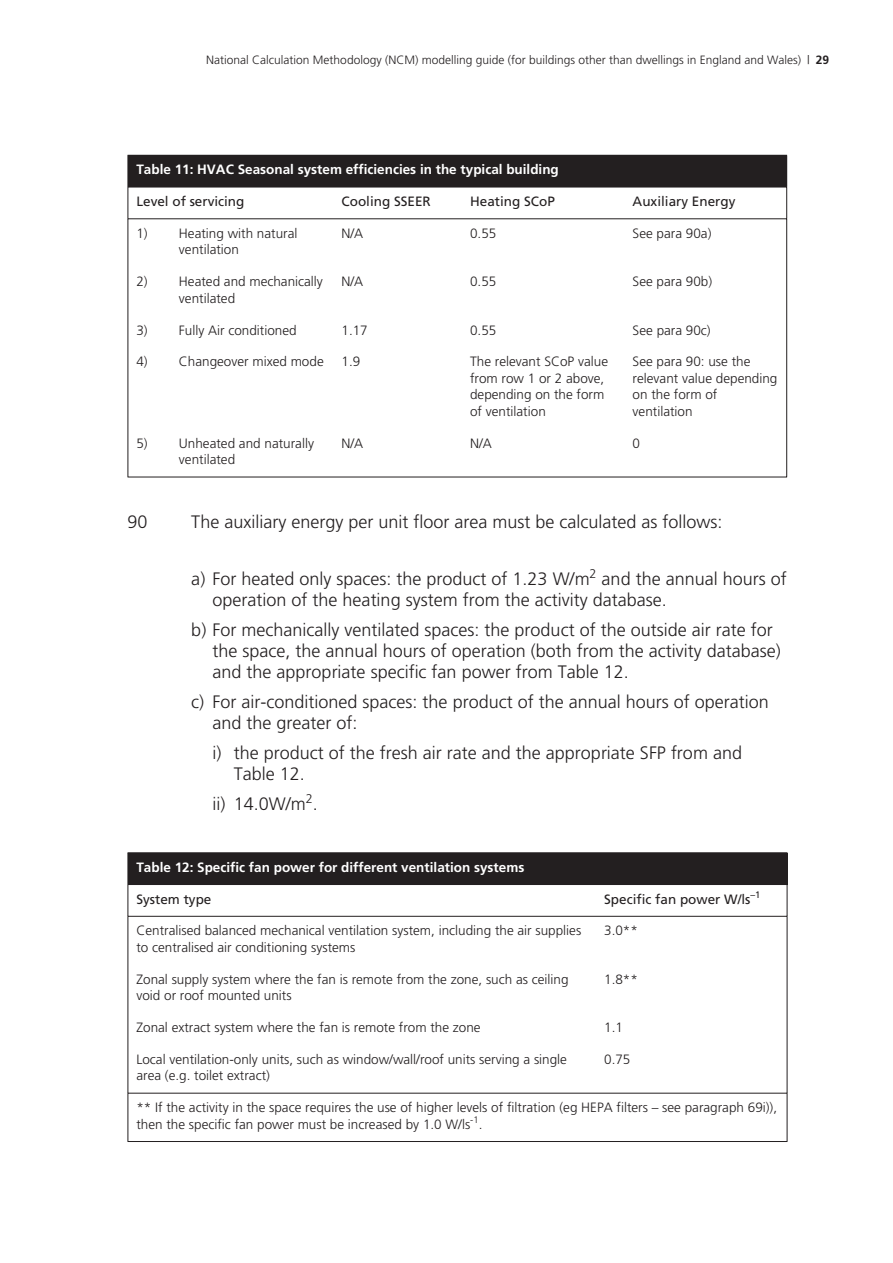
<style>
.page{position:relative;width:893px;height:1263px;background:#fff}
.page>*{position:absolute;margin:0;border:0;box-sizing:border-box;transform-origin:0 0}
.t1{font:300 18px/21px "Frutiger";color:#231f20}
.t2{font:300 13.5px/16.5px "Frutiger";color:#231f20}
.t3{font:700 13.5px "Frutiger";color:#fff}
.t4{font:13.5px "Frutiger";color:#231f20}
.t5{font:300 12px "Frutiger";color:#231f20}
.s1{font-weight:700}
</style>
<div class="page">
<div style="left:128px;top:155px;width:659px;height:32px;background:#231f20"></div>
<hr style="left:128px;top:219px;width:1px;height:48px;background:#231f20">
<hr style="left:786px;top:219px;width:1px;height:48px;background:#231f20">
<hr style="left:128px;top:267px;width:1px;height:48px;background:#231f20">
<hr style="left:786px;top:267px;width:1px;height:48px;background:#231f20">
<hr style="left:128px;top:315px;width:1px;height:32px;background:#231f20">
<hr style="left:786px;top:315px;width:1px;height:32px;background:#231f20">
<hr style="left:128px;top:347px;width:1px;height:82px;background:#231f20">
<hr style="left:786px;top:347px;width:1px;height:82px;background:#231f20">
<hr style="left:128px;top:429px;width:1px;height:48px;background:#231f20">
<hr style="left:786px;top:429px;width:1px;height:48px;background:#231f20">
<hr style="left:128px;top:477px;width:659px;height:1px;background:#231f20">
<hr style="left:128px;top:187px;width:42px;height:1px;background:#231f20">
<hr style="left:128px;top:187px;width:1px;height:31px;background:#231f20">
<hr style="left:170px;top:187px;width:617px;height:1px;background:#231f20">
<hr style="left:786px;top:187px;width:1px;height:31px;background:#231f20">
<hr style="left:128px;top:218px;width:496px;height:1px;background:#231f20">
<hr style="left:624px;top:218px;width:163px;height:1px;background:#231f20">
<div style="left:128px;top:853px;width:659px;height:32px;background:#231f20"></div>
<hr style="left:128px;top:852px;width:468px;height:1px;background:#231f20">
<hr style="left:596px;top:852px;width:191px;height:1px;background:#231f20">
<hr style="left:787px;top:853px;width:1px;height:31px;background:#231f20">
<hr style="left:128px;top:1094px;width:1px;height:47px;background:#231f20">
<hr style="left:787px;top:1094px;width:1px;height:47px;background:#231f20">
<hr style="left:128px;top:1141px;width:659px;height:1px;background:#231f20">
<hr style="left:128px;top:917px;width:1px;height:48px;background:#231f20">
<hr style="left:787px;top:917px;width:1px;height:48px;background:#231f20">
<hr style="left:128px;top:965px;width:1px;height:48px;background:#231f20">
<hr style="left:787px;top:965px;width:1px;height:48px;background:#231f20">
<hr style="left:128px;top:1013px;width:1px;height:32px;background:#231f20">
<hr style="left:787px;top:1013px;width:1px;height:32px;background:#231f20">
<hr style="left:128px;top:1045px;width:1px;height:48px;background:#231f20">
<hr style="left:787px;top:1045px;width:1px;height:48px;background:#231f20">
<hr style="left:128px;top:1093px;width:659px;height:1px;background:#231f20">
<hr style="left:128px;top:885px;width:1px;height:31px;background:#231f20">
<hr style="left:787px;top:885px;width:1px;height:31px;background:#231f20">
<hr style="left:128px;top:916px;width:468px;height:1px;background:#231f20">
<hr style="left:596px;top:916px;width:191px;height:1px;background:#231f20">
<p class="t5" style="left:206px;top:55px;width:624px">National Calculation Methodology (NCM) modelling guide (for buildings other than dwellings in England and Wales) | <span class="s1">29</span></p>
<p class="t3" style="left:136px;top:164px;width:424px">Table 11: HVAC Seasonal system efficiencies in the typical building</p>
<p class="t4" style="left:136px;top:196px;width:110px">Level of servicing</p>
<p class="t4" style="left:341px;top:196px;width:91px">Cooling SSEER</p>
<p class="t4" style="left:470px;top:196px;width:86px">Heating SCoP</p>
<p class="t4" style="left:633px;top:196px;width:104px">Auxiliary Energy</p>
<p class="t2" style="left:179px;top:226px;width:120px;text-indent:-43px">1) Heating with natural ventilation</p>
<p class="t2" style="left:341px;top:226px;width:23px">N/A</p>
<p class="t2" style="left:470px;top:226px;width:28px">0.55</p>
<p class="t2" style="left:633px;top:226px;width:80px">See para 90a)</p>
<p class="t2" style="left:179px;top:274px;width:146px;text-indent:-43px">2) Heated and mechanically ventilated</p>
<p class="t2" style="left:341px;top:274px;width:23px">N/A</p>
<p class="t2" style="left:470px;top:274px;width:28px">0.55</p>
<p class="t2" style="left:633px;top:274px;width:81px">See para 90b)</p>
<p class="t2" style="left:136px;top:323px;width:162px">3) Fully Air conditioned</p>
<p class="t2" style="left:341px;top:323px;width:28px">1.17</p>
<p class="t2" style="left:470px;top:323px;width:28px">0.55</p>
<p class="t2" style="left:633px;top:323px;width:80px">See para 90c)</p>
<p class="t2" style="left:136px;top:355px;width:189px">4) Changeover mixed mode</p>
<p class="t2" style="left:341px;top:355px;width:20px">1.9</p>
<p class="t2" style="left:470px;top:355px;width:140px">The relevant SCoP value from row 1 or 2 above, depending on the form of ventilation</p>
<p class="t2" style="left:633px;top:355px;width:146px">See para 90: use the relevant value depending on the form of ventilation</p>
<p class="t2" style="left:179px;top:436px;width:137px;text-indent:-43px">5) Unheated and naturally ventilated</p>
<p class="t2" style="left:341px;top:436px;width:23px">N/A</p>
<p class="t2" style="left:470px;top:436px;width:23px">N/A</p>
<p class="t2" style="left:633px;top:436px;width:9px">0</p>
<h1 class="t1" style="left:128px;top:513px;width:22px">90</h1>
<h1 class="t1" style="left:191px;top:513px;width:533px">The auxiliary energy per unit floor area must be calculated as follows:</h1>
<h1 class="t1" style="left:213px;top:570px;width:576px;text-indent:-21px">a) For heated only spaces: the product of 1.23 W/m<sup>2</sup> and the annual hours of operation of the heating system from the activity database.</h1>
<h1 class="t1" style="left:213px;top:621px;width:570px;text-indent:-21px">b) For mechanically ventilated spaces: the product of the outside air rate for the space, the annual hours of operation (both from the activity database) and the appropriate specific fan power from Table 12.</h1>
<h1 class="t1" style="left:213px;top:693px;width:558px;text-indent:-21px">c) For air-conditioned spaces: the product of the annual hours of operation and the greater of:</h1>
<h1 class="t1" style="left:234px;top:744px;width:510px;text-indent:-21px">i) the product of the fresh air rate and the appropriate SFP from and<br>Table 12.</h1>
<h1 class="t1" style="left:213px;top:795px;width:107px">ii) 14.0W/m<sup>2</sup>.</h1>
<p class="t3" style="left:136px;top:862px;width:389px">Table 12: Specific fan power for different ventilation systems</p>
<p class="t4" style="left:136px;top:893px;width:77px">System type</p>
<p class="t4" style="left:604px;top:893px;width:158px">Specific fan power W/ls<sup>–1</sup></p>
<p class="t2" style="left:136px;top:923px;width:446px">Centralised balanced mechanical ventilation system, including the air supplies to centralised air conditioning systems</p>
<p class="t2" style="left:604px;top:923px;width:35px">3.0**</p>
<p class="t2" style="left:136px;top:972px;width:434px">Zonal supply system where the fan is remote from the zone, such as ceiling void or roof mounted units</p>
<p class="t2" style="left:604px;top:972px;width:35px">1.8**</p>
<p class="t2" style="left:136px;top:1020px;width:346px">Zonal extract system where the fan is remote from the zone</p>
<p class="t2" style="left:604px;top:1020px;width:20px">1.1</p>
<p class="t2" style="left:136px;top:1052px;width:432px">Local ventilation-only units, such as window/wall/roof units serving a single area (e.g. toilet extract)</p>
<p class="t2" style="left:604px;top:1052px;width:28px">0.75</p>
<p class="t2" style="left:136px;top:1100px;width:642px">** If the activity in the space requires the use of higher levels of filtration (eg HEPA filters – see paragraph 69i)), then the specific fan power must be increased by 1.0 W/ls<sup>-1</sup>.</p>
</div>
